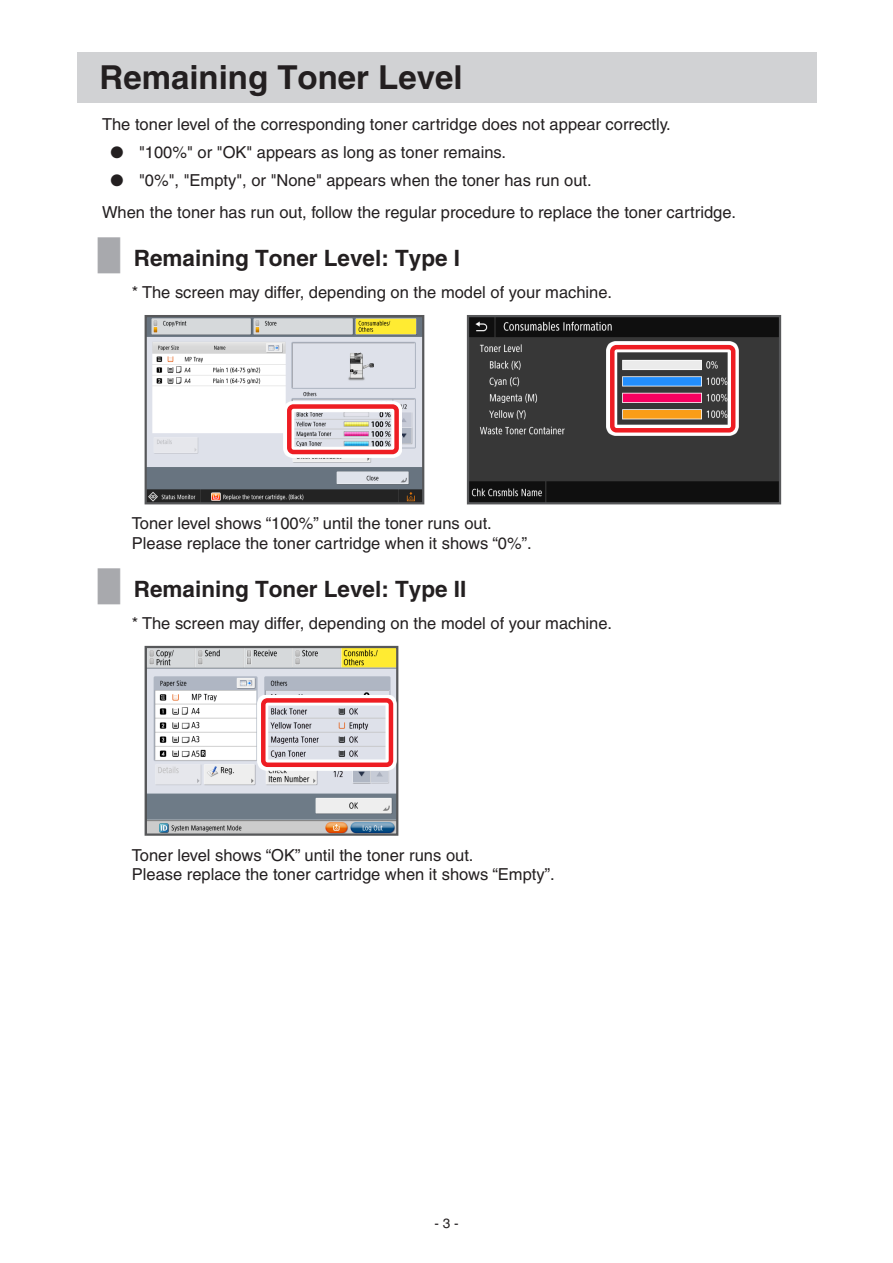
<style>
.page{position:relative;width:893px;height:1263px;background:#fff}
.page>*{position:absolute;margin:0;border:0;box-sizing:border-box;transform-origin:0 0}
.t1{font:700 33px "Helvetica";color:#231f20}
.t2{font:700 22.5px "Helvetica";color:#231f20}
.t3{font:16.5px/19.5px "Helvetica";color:#231f20}
.t4{font:13.5px "Helvetica";color:#231f20}
.s1{font-family:"UD Shin Go Pr 6 N";font-weight:300;font-size:36px;color:#a8a9ad}
</style>
<div class="page">
<div style="left:77px;top:52px;width:739px;height:50px;background:#d1d2d4"></div>
<img style="left:470px;top:318px;width:308px;height:183px">
<div style="left:467px;top:315px;width:314px;height:189px;border:2px solid #57585a"></div>
<svg style="left:607px;top:341px;width:132px;height:95px"></svg>
<div style="left:610px;top:345px;width:125px;height:87px;border:4px solid #ee1d23;border-radius:4px"></div>
<img style="left:148px;top:318px;width:273px;height:183px">
<div style="left:145px;top:315px;width:279px;height:189px;border:2px solid #57585a"></div>
<svg style="left:284px;top:401px;width:118px;height:57px"></svg>
<div style="left:287px;top:404px;width:112px;height:50px;border:4px solid #ee1d23;border-radius:4px"></div>
<img style="left:148px;top:649px;width:247px;height:184px">
<div style="left:145px;top:646px;width:253px;height:190px;border:2px solid #57585a"></div>
<svg style="left:258px;top:695px;width:139px;height:75px;fill:#dee1ea"></svg>
<div style="left:261px;top:698px;width:132px;height:69px;border:4px solid #ee1d23;border-radius:4px"></div>
<h1 class="t1" style="left:100px;top:57px;width:365px">Remaining Toner Level</h1>
<p class="t3" style="left:102px;top:114px;width:570px">The toner level of the corresponding toner cartridge does not appear correctly.</p>
<p class="t3" style="left:111px;top:142px;width:397px">● "100%" or "OK" appears as long as toner remains.</p>
<p class="t3" style="left:102px;top:164px;width:635px;line-height:32.2px;text-indent:8px">● "0%", "Empty", or "None" appears when the toner has run out.<br>When the toner has run out, follow the regular procedure to replace the toner cartridge.</p>
<h2 class="t2" style="left:98px;top:244px;width:364px"><span class="s1">▋</span>Remaining Toner Level: Type I</h2>
<p class="t3" style="left:132px;top:282px;width:482px">* The screen may differ, depending on the model of your machine.</p>
<p class="t3" style="left:132px;top:514px;width:401px">Toner level shows “100%” until the toner runs out.<br>Please replace the toner cartridge when it shows “0%”.</p>
<h2 class="t2" style="left:98px;top:575px;width:370px"><span class="s1">▋</span>Remaining Toner Level: Type II</h2>
<p class="t3" style="left:132px;top:613px;width:482px">* The screen may differ, depending on the model of your machine.</p>
<p class="t3" style="left:132px;top:845px;width:424px">Toner level shows “OK” until the toner runs out.<br>Please replace the toner cartridge when it shows “Empty”.</p>
<p class="t4" style="left:434px;top:1215px;width:26px">- 3 -</p>
</div>
